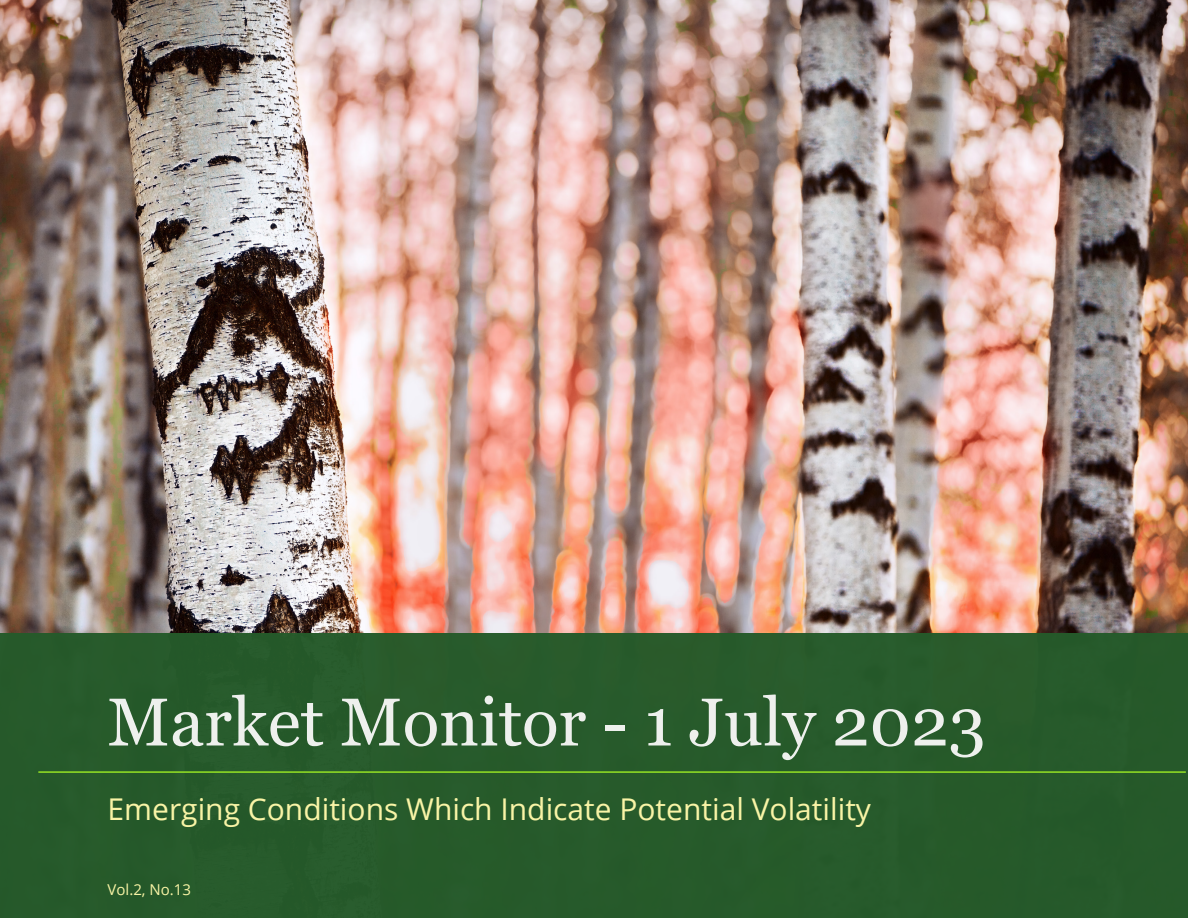
<style>
.page{position:relative;width:1188px;height:918px;background:#fff}
.page>*{position:absolute;margin:0;border:0;box-sizing:border-box;transform-origin:0 0}
.Callout_1{font:67.5px "Georgia";color:#eef0ed}
.Callout_1-2{font:30px "Open Sans";color:#f9f4a6}
.Callout_1-3{font:15px "Open Sans";color:#f9f4a6}
</style>
<div class="page">
<img style="left:0;top:0;width:1188px;height:634px">
<div style="left:0;top:634px;width:1188px;height:284px;background:#255a2a"></div>
<hr style="left:38px;top:771px;width:1148px;height:2px;background:#94e224">
<p class="Callout_1" style="left:108px;top:681px;width:880px">Market Monitor - 1 July 2023</p>
<p class="Callout_1-2" style="left:108px;top:789px;width:765px">Emerging Conditions Which Indicate Potential Volatility</p>
<p class="Callout_1-3" style="left:108px;top:880px;width:85px">Vol.2, No.13</p>
</div>
